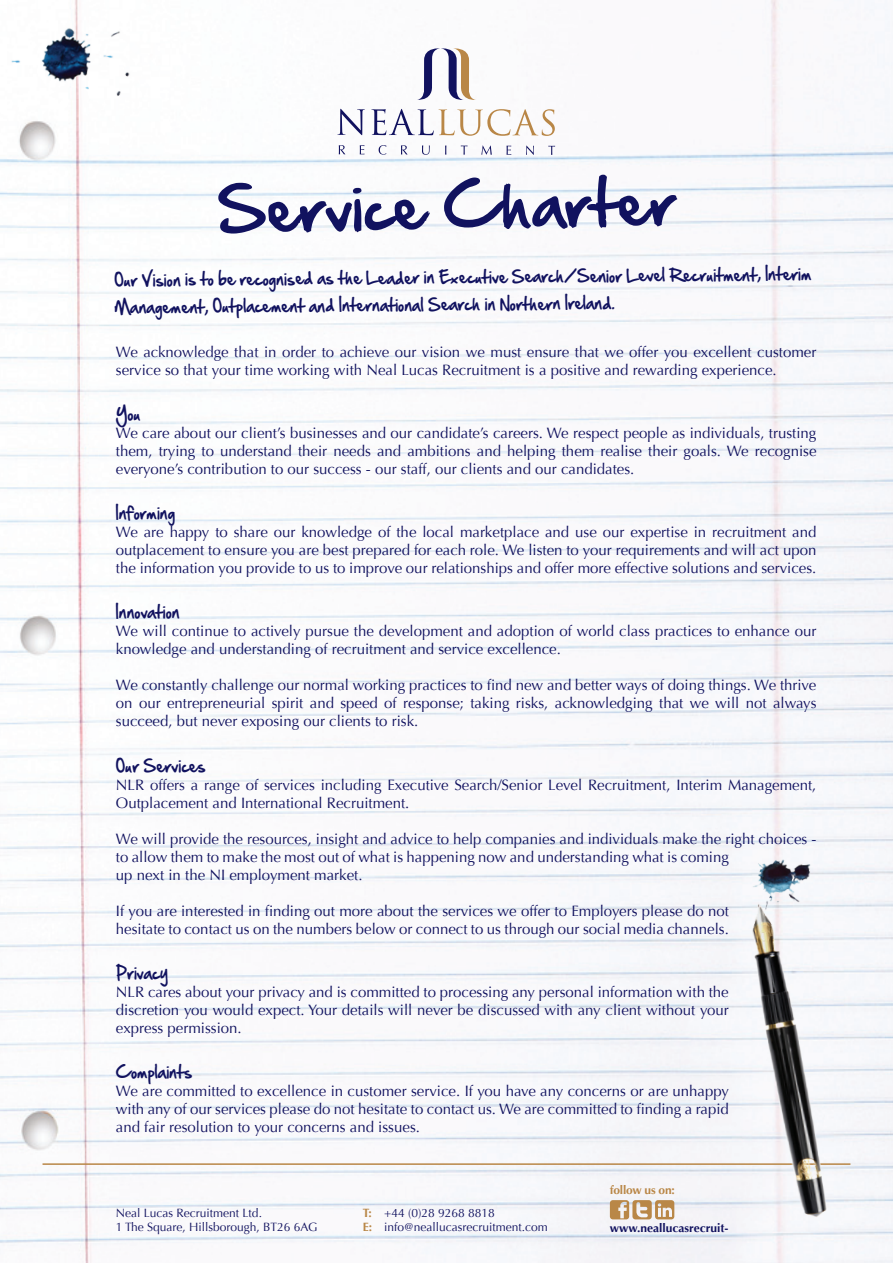
<style>
.page{position:relative;width:893px;height:1263px;background:#fff}
.page>*{position:absolute;margin:0;border:0;box-sizing:border-box;transform-origin:0 0}
.t1{font:55.8px "Hand Of Sean";color:#11125f}
.t2{font:15.75px/28px "Hand Of Sean";color:#11125f;scale:.92 1}
.t3{font:15px/18px "Optima";color:#11125f}
.t4{font:12px/14.4px "Optima";color:#11125f}
.t5{font:700 12px "Optima";color:#11125f}
.t6{font:700 12px "Optima";letter-spacing:-.02em;color:#b98747}
.s1{font-weight:700;color:#b98747}
</style>
<div class="page">
<img style="left:0;top:0;width:893px;height:1263px">
<hr style="left:43px;top:1163px;width:807px;height:2px;background:#b98747">
<img style="left:668px;top:705px;width:225px;height:527px">
<img style="left:0;top:0;width:147px;height:111px">
<svg style="left:610px;top:1200px;width:64px;height:19px"></svg>
<svg style="left:337px;top:109px;width:28px;height:26px"></svg>
<svg style="left:371px;top:109px;width:184px;height:27px"></svg>
<svg style="left:339px;top:145px;width:6px;height:9px"></svg>
<svg style="left:360px;top:145px;width:5px;height:9px"></svg>
<svg style="left:379px;top:145px;width:7px;height:10px"></svg>
<svg style="left:401px;top:145px;width:7px;height:9px"></svg>
<svg style="left:422px;top:145px;width:8px;height:10px"></svg>
<svg style="left:461px;top:146px;width:7px;height:9px"></svg>
<svg style="left:481px;top:145px;width:11px;height:10px"></svg>
<svg style="left:507px;top:146px;width:4px;height:9px"></svg>
<svg style="left:526px;top:146px;width:8px;height:9px"></svg>
<svg style="left:548px;top:146px;width:7px;height:9px"></svg>
<svg style="left:417px;top:47px;width:59px;height:54px"></svg>
<h1 class="t1" style="left:216px;top:160px;width:460px;rotate:-1deg">Service Charter</h1>
<p class="t2" style="left:114px;top:263px;width:760px">Our Vision is to be recognised as the Leader in Executive Search/Senior Level Recruitment, Interim<br>Management, Outplacement and International Search in Northern Ireland.</p>
<p class="t3" style="left:116px;top:343px;width:702px">We acknowledge that in order to achieve our vision we must ensure that we offer you excellent customer service so that your time working with Neal Lucas Recruitment is a positive and rewarding experience.</p>
<p class="t2" style="left:116px;top:400px;width:28px">You</p>
<p class="t3" style="left:116px;top:424px;width:702px;text-align:justify">We care about our client’s businesses and our candidate’s careers. We respect people as individuals, trusting them, trying to understand their needs and ambitions and helping them realise their goals. We recognise everyone’s contribution to our success - our staff, our clients and our candidates.</p>
<p class="t2" style="left:116px;top:499px;width:66px">Informing</p>
<p class="t3" style="left:116px;top:523px;width:702px;text-align:justify">We are happy to share our knowledge of the local marketplace and use our expertise in recruitment and outplacement to ensure you are best prepared for each role. We listen to your requirements and will act upon the information you provide to us to improve our relationships and offer more effective solutions and services.</p>
<p class="t2" style="left:116px;top:598px;width:71px">Innovation</p>
<p class="t3" style="left:116px;top:622px;width:702px">We will continue to actively pursue the development and adoption of world class practices to enhance our knowledge and understanding of recruitment and service excellence.</p>
<p class="t3" style="left:116px;top:676px;width:702px;text-align:justify">We constantly challenge our normal working practices to find new and better ways of doing things. We thrive on our entrepreneurial spirit and speed of response; taking risks, acknowledging that we will not always succeed, but never exposing our clients to risk.</p>
<p class="t2" style="left:116px;top:751px;width:99px">Our Services</p>
<p class="t3" style="left:116px;top:776px;width:702px">NLR offers a range of services including Executive Search/Senior Level Recruitment, Interim Management,<br>Outplacement and International Recruitment.</p>
<p class="t3" style="left:116px;top:830px;width:702px">We will provide the resources, insight and advice to help companies and individuals make the right choices - to allow them to make the most out of what is happening now and understanding what is coming<br>up next in the NI employment market.</p>
<p class="t3" style="left:116px;top:902px;width:614px">If you are interested in finding out more about the services we offer to Employers please do not hesitate to contact us on the numbers below or connect to us through our social media channels.</p>
<p class="t2" style="left:116px;top:958px;width:58px">Privacy</p>
<p class="t3" style="left:116px;top:983px;width:614px;text-align:justify">NLR cares about your privacy and is committed to processing any personal information with the discretion you would expect. Your details will never be discussed with any client without your express permission.</p>
<p class="t2" style="left:116px;top:1058px;width:85px">Complaints</p>
<p class="t3" style="left:116px;top:1082px;width:615px;text-align:justify">We are committed to excellence in customer service. If you have any concerns or are unhappy with any of our services please do not hesitate to contact us. We are committed to finding a rapid and fair resolution to your concerns and issues.</p>
<p class="t4" style="left:116px;top:1206px;width:203px">Neal Lucas Recruitment Ltd.<br>1 The Square, Hillsborough, BT26 6AG</p>
<p class="t4" style="left:363px;top:1206px;width:186px"><span class="s1">T:</span> +44 (0)28 9268 8818<br><span class="s1">E:</span> info@neallucasrecruitment.com</p>
<p class="t6" style="left:610px;top:1183px;width:66px">follow us on:</p>
<p class="t5" style="left:610px;top:1221px;width:120px">www.neallucasrecruit-</p>
</div>
